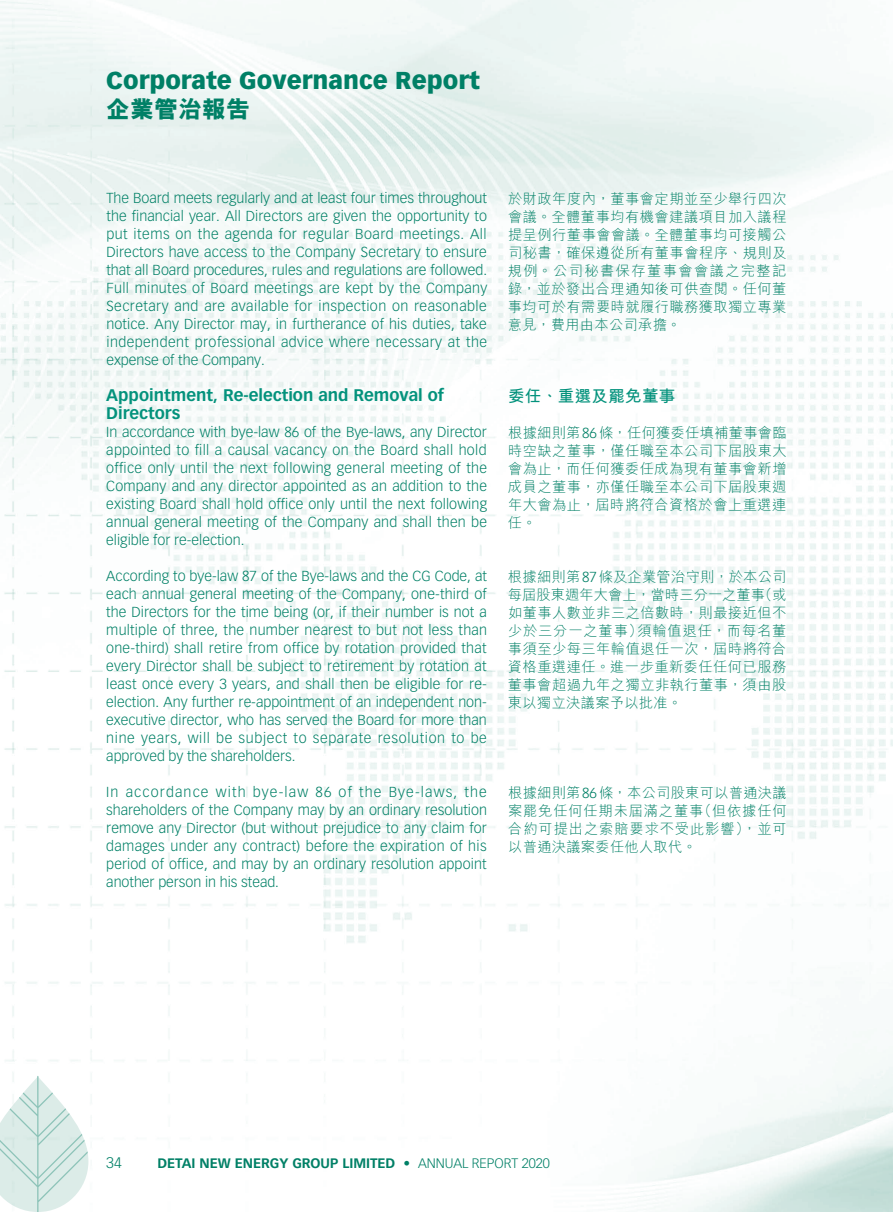
<style>
.page{position:relative;width:893px;height:1212px;background:#fff}
.page>*{position:absolute;margin:0;border:0;box-sizing:border-box;transform-origin:0 0}
.t1{font:900 24px "Vectora LT Std";color:#008066}
.t2{font:800 24px "M Hei HK";color:#008066}
.t3{font:700 16.5px/18px "Vectora LT Std";color:#03927c}
.t4{font:700 16.5px "M Hei HK";letter-spacing:.02em;color:#03927c}
.t5{font:300 15px "Vectora LT Std";color:#008066}
.t6{font:300 14.25px/18px "Vectora LT Std";letter-spacing:.01em;color:#008066;text-align:justify}
.t7{font:300 14.25px/18px "M Hei HK";letter-spacing:.035em;color:#008066;text-align:justify}
.t8{font:700 13.5px "Vectora LT Std";color:#008066}
.s1{font-family:"Vectora LT Std"}
.s2{font-weight:300}
</style>
<div class="page">
<img style="left:0;top:0;width:893px;height:1212px">
<svg style="left:0;top:1076px;width:88px;height:136px"></svg>
<h1 class="t1" style="left:106px;top:66px;width:375px">Corporate Governance Report</h1>
<h1 class="t2" style="left:106px;top:97px;width:145px">企業管治報告</h1>
<p class="t6" style="left:106px;top:189px;width:382px">The Board meets regularly and at least four times throughout the financial year. All Directors are given the opportunity to put items on the agenda for regular Board meetings. All Directors have access to the Company Secretary to ensure that all Board procedures, rules and regulations are followed.<br>Full minutes of Board meetings are kept by the Company Secretary and are available for inspection on reasonable notice. Any Director may, in furtherance of his duties, take independent professional advice where necessary at the expense of the Company.</p>
<p class="t3" style="left:106px;top:386px;width:339px">Appointment, Re-election and Removal of<br>Directors</p>
<p class="t6" style="left:106px;top:423px;width:382px">In accordance with bye-law 86 of the Bye-laws, any Director appointed to fill a causal vacancy on the Board shall hold office only until the next following general meeting of the Company and any director appointed as an addition to the existing Board shall hold office only until the next following annual general meeting of the Company and shall then be eligible for re‑election.</p>
<p class="t6" style="left:106px;top:567px;width:382px">According to bye-law 87 of the Bye-laws and the CG Code, at each annual general meeting of the Company, one-third of the Directors for the time being (or, if their number is not a multiple of three, the number nearest to but not less than one-third) shall retire from office by rotation provided that every Director shall be subject to retirement by rotation at least once every 3 years, and shall then be eligible for re&shy;election. Any further re-appointment of an independent non&shy;executive director, who has served the Board for more than nine years, will be subject to separate resolution to be approved by the shareholders.</p>
<p class="t6" style="left:106px;top:783px;width:382px">In accordance with bye-law 86 of the Bye-laws, the shareholders of the Company may by an ordinary resolution remove any Director (but without prejudice to any claim for damages under any contract) before the expiration of his period of office, and may by an ordinary resolution appoint another person in his stead.</p>
<p class="t7" style="left:508px;top:190px;width:280px">於財政年度內，董事會定期並至少舉行四次會議。全體董事均有機會建議項目加入議程提呈例行董事會會議。全體董事均可接觸公司秘書，確保遵從所有董事會程序、規則及規例。公司秘書保存董事會會議之完整記錄，並於發出合理通知後可供查閱。任何董事均可於有需要時就履行職務獲取獨立專業意見，費用由本公司承擔。</p>
<p class="t4" style="left:508px;top:384px;width:169px">委任、重選及罷免董事</p>
<p class="t7" style="left:508px;top:424px;width:280px">根據細則第<span class="s1">86</span>條，任何獲委任填補董事會臨時空缺之董事，僅任職至本公司下屆股東大會為止，而任何獲委任成為現有董事會新增成員之董事，亦僅任職至本公司下屆股東週年大會為止，屆時將符合資格於會上重選連任。</p>
<p class="t7" style="left:508px;top:568px;width:280px">根據細則第<span class="s1">87</span>條及企業管治守則，於本公司每屆股東週年大會上，當時三分一之董事（或如董事人數並非三之倍數時，則最接近但不少於三分一之董事）須輪值退任，而每名董事須至少每三年輪值退任一次，屆時將符合資格重選連任。進一步重新委任任何已服務董事會超過九年之獨立非執行董事，須由股東以獨立決議案予以批准。</p>
<p class="t7" style="left:508px;top:784px;width:280px">根據細則第<span class="s1">86</span>條，本公司股東可以普通決議案罷免任何任期未屆滿之董事（但依據任何合約可提出之索賠要求不受此影響），並可以普通決議案委任他人取代。</p>
<p class="t5" style="left:106px;top:1154px;width:17px">34</p>
<p class="t8" style="left:157px;top:1154px;width:394px">DeTai New En ergy Group Limited • <span class="s2">ANNUAL Report 2020</span></p>
</div>
